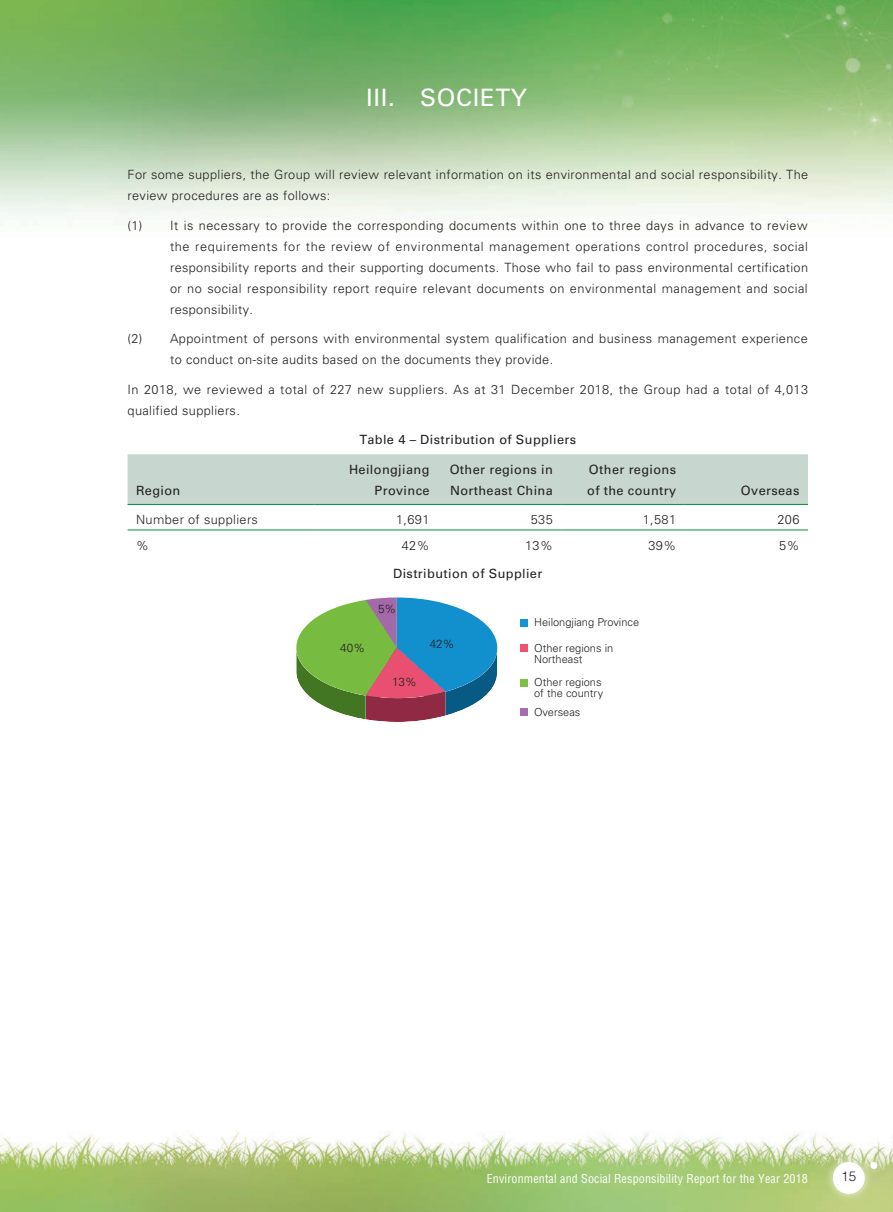
<style>
.page{position:relative;width:893px;height:1212px;background:#fff}
.page>*{position:absolute;margin:0;border:0;box-sizing:border-box;transform-origin:0 0}
.t1{font:24px "Univers LT Std";letter-spacing:.03em;color:#fff}
.t2{font:300 13.5px "Helvetica LT Std";color:#231f20}
.t3{font:300 12.75px/21px "Univers LT Std";letter-spacing:.03em;color:#231f20}
.t4{font:12.75px/21px "Univers LT Std";letter-spacing:.03em;color:#231f20}
.t5{font:condensed 12px "Helvetica LT Std";letter-spacing:.015em;color:#fff}
.t6{font:300 11.7px "Univers LT Std";color:#231f20}
.t7{font:300 11.1px/11.1px "Univers LT Std";color:#231f20}
</style>
<div class="page">
<img style="left:0;top:0;width:893px;height:1212px">
<div style="left:823px;top:1152px;width:51px;height:51px;background:#fff;opacity:.75"></div>
<div style="left:833px;top:1162px;width:32px;height:32px;background:#fff;border-radius:50%"></div>
<div style="left:861px;top:1153px;width:25px;height:25px;background:#fff;opacity:.75"></div>
<div style="left:870px;top:1162px;width:7px;height:7px;background:#fff;border-radius:50%"></div>
<div style="left:128px;top:454px;width:680px;height:50px;background:#c7d6cf"></div>
<hr style="left:128px;top:504px;width:187px;height:1px;background:#00943d">
<hr style="left:315px;top:504px;width:123px;height:1px;background:#00943d">
<hr style="left:438px;top:504px;width:123px;height:1px;background:#00943d">
<hr style="left:561px;top:504px;width:124px;height:1px;background:#00943d">
<hr style="left:685px;top:504px;width:123px;height:1px;background:#00943d">
<hr style="left:128px;top:530px;width:187px;height:1px;background:#00943d">
<hr style="left:315px;top:530px;width:123px;height:1px;background:#00943d">
<hr style="left:438px;top:530px;width:123px;height:1px;background:#00943d">
<hr style="left:561px;top:530px;width:124px;height:1px;background:#00943d">
<hr style="left:685px;top:530px;width:123px;height:1px;background:#00943d">
<svg style="left:296px;top:597px;width:201px;height:125px"></svg>
<div style="left:521px;top:619px;width:7px;height:8px;background:#1394d3"></div>
<div style="left:521px;top:644px;width:7px;height:8px;background:#f05173"></div>
<div style="left:521px;top:679px;width:7px;height:7px;background:#7bc142"></div>
<div style="left:521px;top:708px;width:7px;height:8px;background:#a96dad"></div>
<h1 class="t1" style="left:366px;top:84px;width:162px">III. SOCIETY</h1>
<p class="t3" style="left:128px;top:164px;width:682px">For some suppliers, the Group will review relevant information on its environmental and social responsibility. The review procedures are as follows:</p>
<p class="t3" style="left:170px;top:215px;width:639px;text-align:justify;text-indent:-43px">(1) It is necessary to provide the corresponding documents within one to three days in advance to review the requirements for the review of environmental management operations control procedures, social responsibility reports and their supporting documents. Those who fail to pass environmental certification or no social responsibility report require relevant documents on environmental management and social responsibility.</p>
<p class="t3" style="left:170px;top:328px;width:639px;text-indent:-43px">(2) Appointment of persons with environmental system qualification and business management experience to conduct on-site audits based on the documents they provide.</p>
<p class="t3" style="left:128px;top:379px;width:682px">In 2018, we reviewed a total of 227 new suppliers. As at 31 December 2018, the Group had a total of 4,013 qualified suppliers.</p>
<p class="t4" style="left:359px;top:429px;width:218px">Table 4 – Distribution of Suppliers</p>
<p class="t4" style="left:136px;top:480px;width:46px">Region</p>
<p class="t4" style="left:349px;top:459px;width:82px;text-align:right">Heilongjiang<br>Province</p>
<p class="t4" style="left:450px;top:459px;width:105px">Other regions in<br>Northeast China</p>
<p class="t4" style="left:587px;top:459px;width:90px">Other regions of the country</p>
<p class="t4" style="left:741px;top:480px;width:60px">Overseas</p>
<p class="t3" style="left:136px;top:509px;width:123px">Number of suppliers</p>
<p class="t3" style="left:396px;top:509px;width:35px">1,691</p>
<p class="t3" style="left:531px;top:509px;width:23px">535</p>
<p class="t3" style="left:643px;top:509px;width:35px">1,581</p>
<p class="t3" style="left:777px;top:509px;width:23px">206</p>
<p class="t3" style="left:136px;top:535px;width:14px">%</p>
<p class="t3" style="left:402px;top:535px;width:29px">42%</p>
<p class="t3" style="left:525px;top:535px;width:29px">13%</p>
<p class="t3" style="left:648px;top:535px;width:29px">39%</p>
<p class="t3" style="left:779px;top:535px;width:22px">5%</p>
<p class="t4" style="left:393px;top:563px;width:151px">Distribution of Supplier</p>
<p class="t6" style="left:340px;top:641px;width:26px">40%</p>
<p class="t6" style="left:378px;top:601px;width:20px">5%</p>
<p class="t6" style="left:392px;top:675px;width:26px">13%</p>
<p class="t6" style="left:430px;top:637px;width:26px">42%</p>
<p class="t7" style="left:534px;top:617px;width:107px">Heilongjiang Province</p>
<p class="t7" style="left:534px;top:642px;width:81px">Other regions in<br>Northeast</p>
<p class="t7" style="left:534px;top:677px;width:71px">Other regions of the country</p>
<p class="t7" style="left:534px;top:706px;width:48px">Overseas</p>
<p class="t5" style="left:487px;top:1171px;width:323px">Environmental and Social Responsibility Report for the Year 2018</p>
<p class="t2" style="left:841px;top:1168px;width:17px">15</p>
</div>
